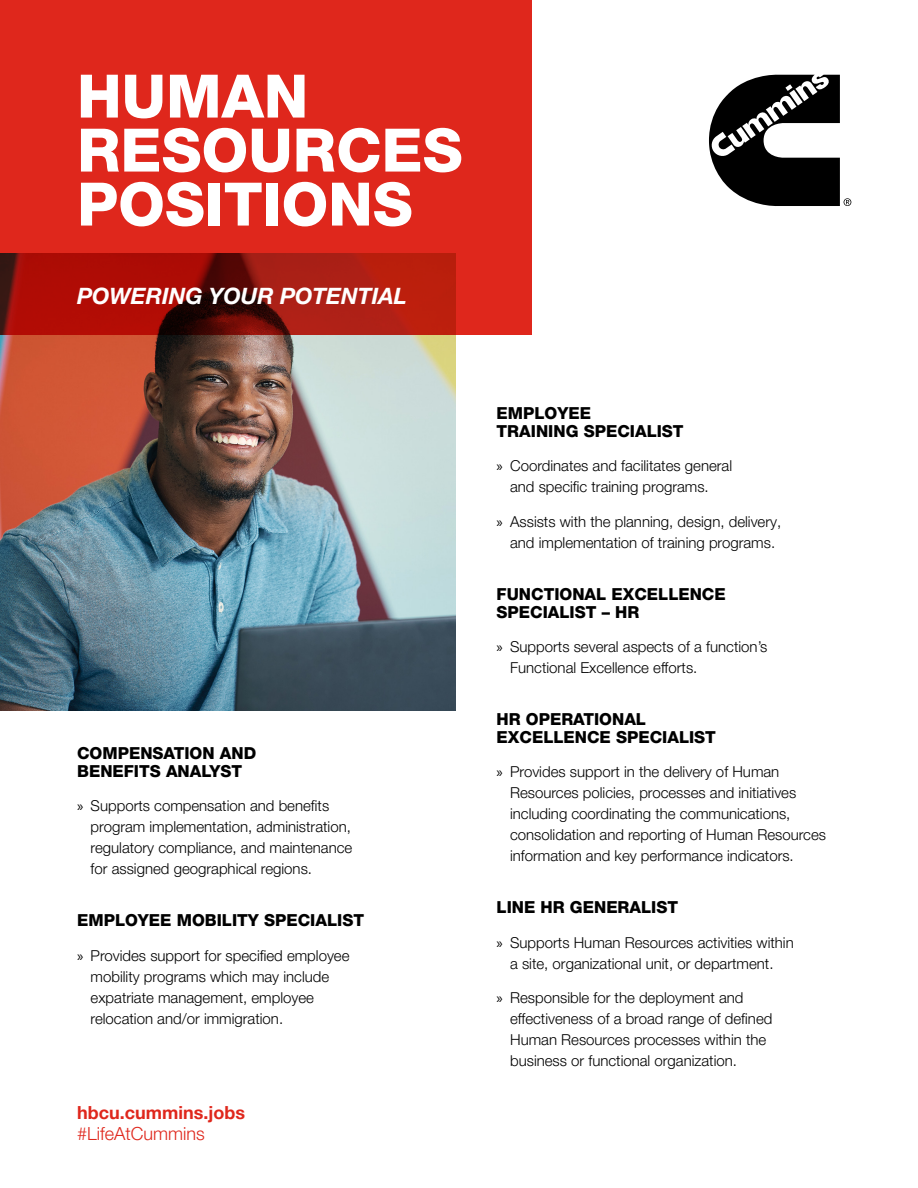
<style>
.page{position:relative;width:918px;height:1188px;background:#fff}
.page>*{position:absolute;margin:0;border:0;box-sizing:border-box;transform-origin:0 0}
.t1{font:800 60px/54px "Helvetica Neue LT Pro";color:#fff}
.t2{font:italic 700 22.5px "Helvetica Neue LT Pro";color:#fff}
.t3{font:700 18px "Helvetica Neue LT Pro";color:#df271c}
.t4{font:300 18px "Helvetica Neue LT Pro";color:#df271c}
.t5{font:800 16.5px/18px "Helvetica Neue LT Pro";color:#000}
.t6{font:300 15px/21px "Helvetica Neue LT Pro";color:#000}
.s1{font-family:"Myriad Pro";font-weight:400}
</style>
<div class="page">
<img style="left:0;top:335px;width:455px;height:375px">
<svg style="left:709px;top:74px;width:142px;height:132px"></svg>
<svg style="left:0;top:0;width:532px;height:335px;background:#d02218"></svg>
<h1 class="t1" style="left:77px;top:69px;width:387px">HUMAN<br>RESOURCES<br>POSITIONS</h1>
<h2 class="t2" style="left:77px;top:283px;width:331px">POWERING YOUR POTENTIAL</h2>
<p class="t5" style="left:77px;top:744px;width:181px">COMPENSATION AND<br>BENEFITS ANALYST</p>
<p class="t6" style="left:91px;top:795px;width:263px;text-indent:-14px"><span class="s1">»</span> Supports compensation and benefits program implementation, administration, regulatory compliance, and maintenance for assigned geographical regions.</p>
<p class="t5" style="left:77px;top:911px;width:288px">EMPLOYEE MOBILITY SPECIALIST</p>
<p class="t6" style="left:91px;top:945px;width:260px;text-indent:-14px"><span class="s1">»</span> Provides support for specified employee mobility programs which may include expatriate management, employee relocation and/or immigration.</p>
<p class="t3" style="left:77px;top:1101px;width:169px">hbcu.cummins.jobs</p>
<p class="t4" style="left:77px;top:1122px;width:129px">#LifeAtCummins</p>
<p class="t5" style="left:497px;top:404px;width:189px">EMPLOYEE<br>TRAINING SPECIALIST</p>
<p class="t6" style="left:510px;top:455px;width:224px;text-indent:-14px"><span class="s1">»</span> Coordinates and facilitates general and specific training programs.</p>
<p class="t6" style="left:497px;top:511px;width:286px;text-align:center"><span class="s1">»</span> Assists with the planning, design, delivery, and implementation of training programs.</p>
<p class="t5" style="left:497px;top:585px;width:231px">FUNCTIONAL EXCELLENCE<br>SPECIALIST – HR</p>
<p class="t6" style="left:510px;top:636px;width:259px;text-indent:-14px"><span class="s1">»</span> Supports several aspects of a function’s<br>Functional Excellence efforts.</p>
<p class="t5" style="left:497px;top:710px;width:221px">HR OPERATIONAL<br>EXCELLENCE SPECIALIST</p>
<p class="t6" style="left:510px;top:761px;width:317px;text-indent:-14px"><span class="s1">»</span> Provides support in the delivery of Human Resources policies, processes and initiatives including coordinating the communications, consolidation and reporting of Human Resources information and key performance indicators.</p>
<p class="t5" style="left:497px;top:898px;width:183px">LINE HR GENERALIST</p>
<p class="t6" style="left:497px;top:931px;width:299px;text-align:center"><span class="s1">»</span> Supports Human Resources activities within a site, organizational unit, or department.</p>
<p class="t6" style="left:510px;top:987px;width:264px;text-indent:-14px"><span class="s1">»</span> Responsible for the deployment and effectiveness of a broad range of defined Human Resources processes within the business or functional organization.</p>
</div>
